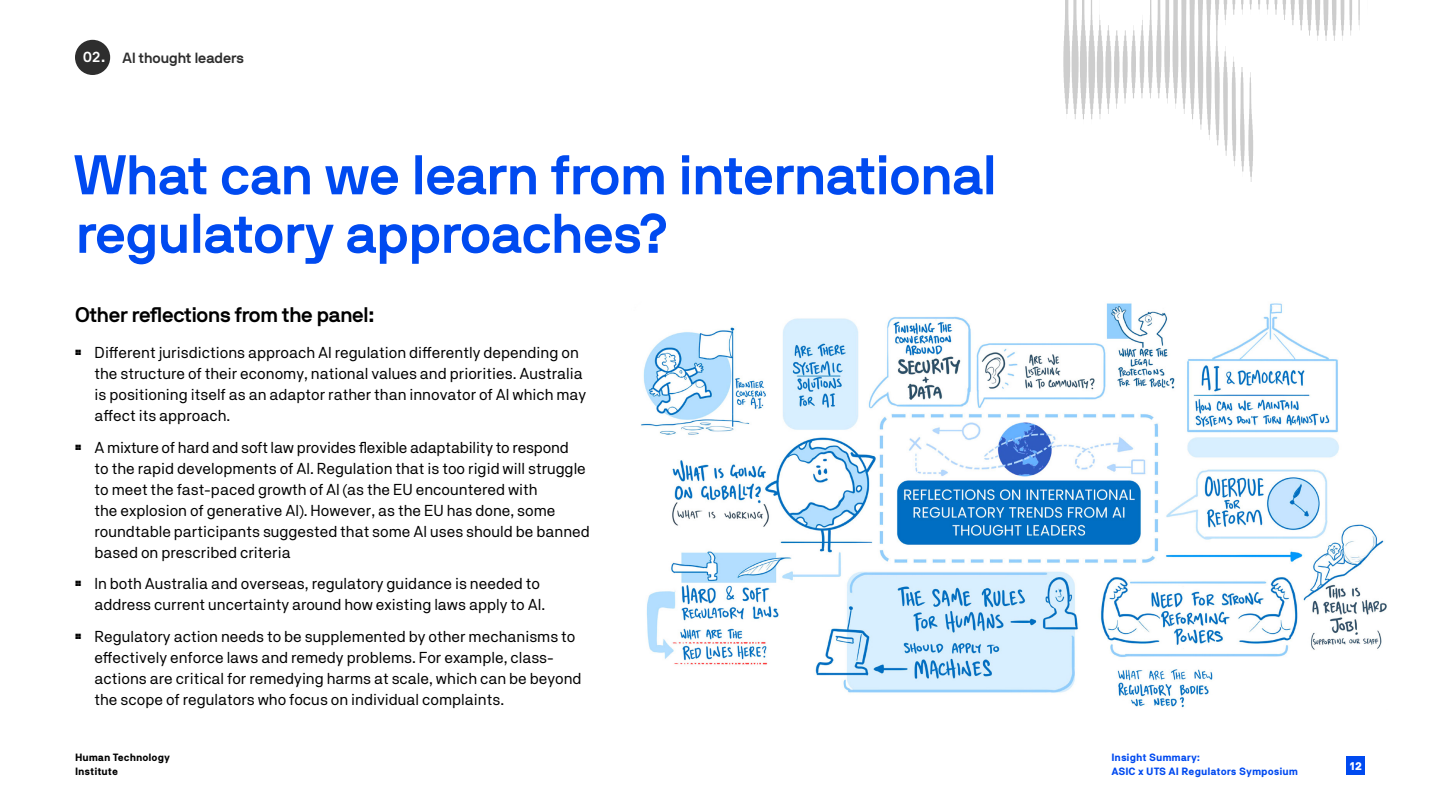
<style>
.page{position:relative;width:1440px;height:810px;background:#fff}
.page>*{position:absolute;margin:0;border:0;box-sizing:border-box;transform-origin:0 0}
.Heading_1a{font:700 55.5px/58.5px "NB International Pro";color:#004af0}
.Heading_2{font:700 21px "NB International Pro";letter-spacing:-.01em;color:#000}
.t1{font:15.75px/21px "NB Akademie";color:#000}
.Heading_1a-2{font:700 14.7px "NB International Pro";color:#2e2e2e}
.Heading_1a-3{font:700 14.7px "NB International Pro";color:#fff}
.t2{font:900 11.25px "NB Akademie";color:#fff}
.t3{font:800 10.5px/13.5px "NB Akademie";color:#004af0}
.t4{font:800 10.5px/13.5px "NB Akademie";color:#000}
</style>
<div class="page">
<div style="left:75px;top:40px;width:35px;height:35px;background:#2e2e2e;border-radius:50%"></div>
<img style="left:641px;top:303px;width:746px;height:405px">
<svg style="left:1063px;top:0;width:297px;height:182px"></svg>
<div style="left:1347px;top:756px;width:18px;height:19px;background:#004af0"></div>
<p class="Heading_1a-3" style="left:83px;top:49px;width:24px">02.</p>
<p class="Heading_1a-2" style="left:123px;top:49px;width:123px">AI thought leaders</p>
<p class="Heading_1a" style="left:74px;top:145px;width:924px">What can we learn from international regulatory approaches?</p>
<p class="Heading_2" style="left:75px;top:302px;width:301px">Other reflections from the panel:</p>
<p class="t1" style="left:94px;top:342px;width:493px;text-indent:-20px"><sup>₣</sup> Different jurisdictions approach AI regulation differently depending on the structure of their economy, national values and priorities. Australia is positioning itself as an adaptor rather than innovator of AI which may affect its approach.</p>
<p class="t1" style="left:94px;top:436px;width:497px;text-indent:-20px"><sup>₣</sup> A mixture of hard and soft law provides flexible adaptability to respond<br>to the rapid developments of AI. Regulation that is too rigid will struggle to meet the fast-paced growth of AI (as the EU encountered with<br>the explosion of generative AI). However, as the EU has done, some roundtable participants suggested that some AI uses should be banned based on prescribed criteria</p>
<p class="t1" style="left:94px;top:573px;width:452px;text-indent:-20px"><sup>₣</sup> In both Australia and overseas, regulatory guidance is needed to address current uncertainty around how existing laws apply to AI.</p>
<p class="t1" style="left:94px;top:625px;width:489px;text-indent:-20px"><sup>₣</sup> Regulatory action needs to be supplemented by other mechanisms to effectively enforce laws and remedy problems. For example, class&shy;actions are critical for remedying harms at scale, which can be beyond the scope of regulators who focus on individual complaints.</p>
<p class="t4" style="left:75px;top:751px;width:97px">Human Technology<br>Institute</p>
<p class="t3" style="left:1112px;top:751px;width:188px">Insight Summary:<br>ASIC x UTS AI Regulators Symposium</p>
<p class="t2" style="left:1350px;top:759px;width:14px">12</p>
</div>
